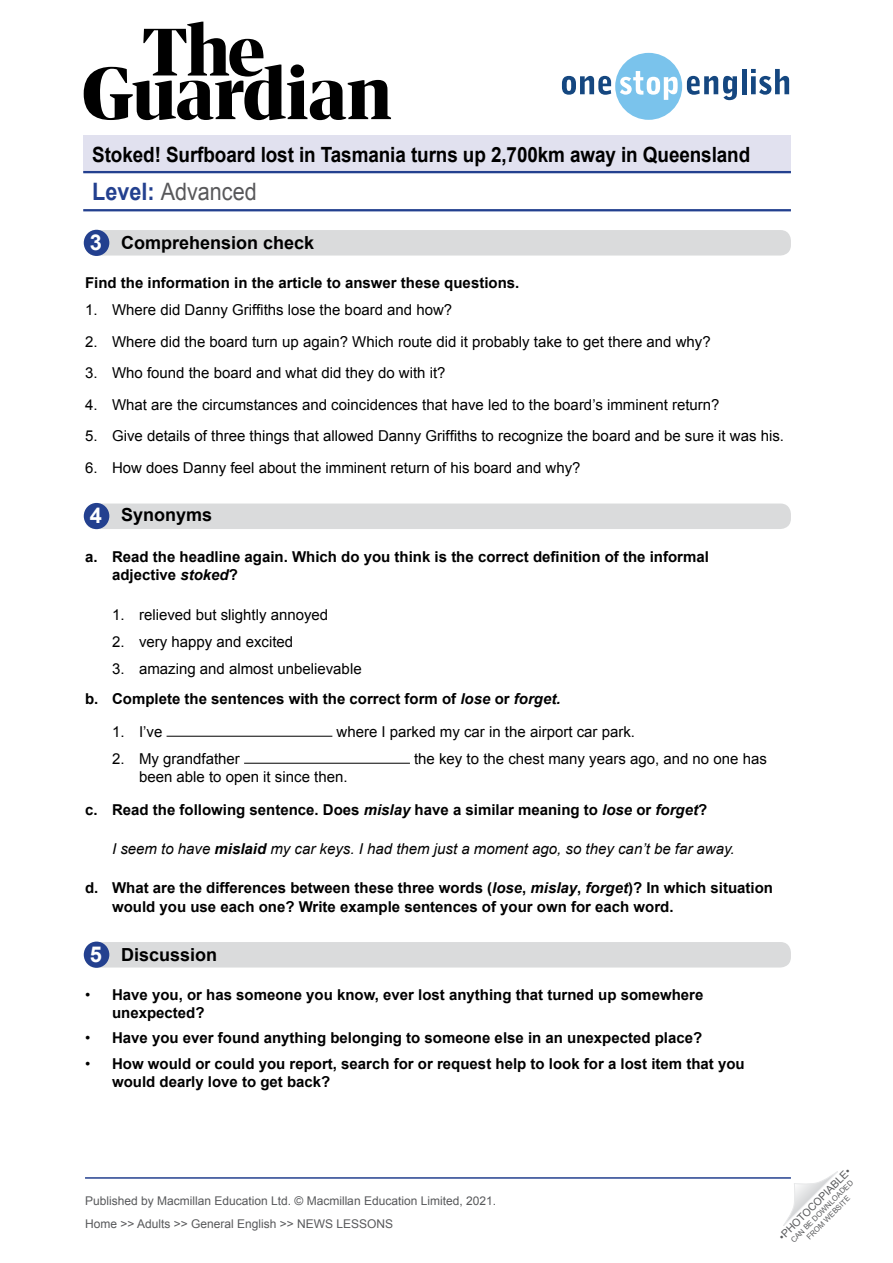
<style>
.page{position:relative;width:893px;height:1263px;background:#fff}
.page>*{position:absolute;margin:0;border:0;box-sizing:border-box;transform-origin:0 0}
.Article_Subtitle{font:24px "Arial";color:#58585a;scale:.9 1}
.WS__Exercise_title{font:700 21.9px "Arial";color:#fff}
.Article_Subtitle-2{font:700 21px "Arial";letter-spacing:-.005em;color:#000;scale:.9 1}
.WS__Exercise_title-2{font:700 18px "Arial";color:#000}
.WS__Body_-_rubric{font:700 15px/18px "Arial";color:#000}
.t1{font:15px "Arial";color:#000}
.WS__Body_text_-_with{font:italic 15px "Arial";color:#000}
.t2{font:12px/23px "Arial";color:#58595b}
.t3{font:10.5px "Arial";color:#58595b}
.t4{font:7.5px/9px "Arial";color:#58595b;text-align:center}
.s1{font-weight:700;color:#23408f}
.s2{font-style:italic}
.s3{font-weight:700}
.s4{font-weight:400}
</style>
<div class="page">
<hr style="left:85px;top:1177px;width:706px;height:2px;background:#23408f">
<svg style="left:783px;top:1171px;width:55px;height:55px"></svg>
<div style="left:85px;top:230px;width:706px;height:26px;background:#dadbdc;border-radius:10px"></div>
<div style="left:85px;top:503px;width:706px;height:26px;background:#dadbdc;border-radius:10px"></div>
<div style="left:85px;top:942px;width:706px;height:25px;background:#dadbdc;border-radius:10px"></div>
<hr style="left:167px;top:736px;width:165px;height:1px;background:#000">
<hr style="left:244px;top:763px;width:166px;height:1px;background:#000">
<svg style="left:84px;top:22px;width:307px;height:98px"></svg>
<svg style="left:562px;top:53px;width:175px;height:67px"></svg>
<hr style="left:742px;top:69px;width:4px;height:25px;background:#154780">
<svg style="left:751px;top:69px;width:38px;height:26px"></svg>
<div style="left:83px;top:136px;width:708px;height:37px;background:#e1e1ef"></div>
<hr style="left:83px;top:171px;width:708px;height:2px;background:#23408f">
<hr style="left:83px;top:209px;width:708px;height:2px;background:#23408f">
<div style="left:84px;top:230px;width:25px;height:26px;background:#23408f;border-radius:50%"></div>
<div style="left:84px;top:503px;width:25px;height:26px;background:#23408f;border-radius:50%"></div>
<div style="left:84px;top:941px;width:25px;height:27px;background:#23408f;border-radius:50%"></div>
<p class="Article_Subtitle-2" style="left:92px;top:141px;width:733px">Stoked! Surfboard lost in Tasmania turns up 2,700km away in Queensland</p>
<p class="Article_Subtitle" style="left:92px;top:176px;width:184px"><span class="s1">Level:</span> Advanced</p>
<p class="WS__Exercise_title" style="left:90px;top:228px;width:14px">3</p>
<p class="WS__Exercise_title-2" style="left:121px;top:231px;width:195px">Comprehension check</p>
<p class="WS__Body_-_rubric" style="left:85px;top:274px;width:436px">Find the information in the article to answer these questions.</p>
<p class="t1" style="left:85px;top:300px;width:369px">1. Where did Danny Griffiths lose the board and how?</p>
<p class="t1" style="left:85px;top:331px;width:627px">2. Where did the board turn up again? Which route did it probably take to get there and why?</p>
<p class="t1" style="left:85px;top:363px;width:362px">3. Who found the board and what did they do with it?</p>
<p class="t1" style="left:85px;top:394px;width:636px">4. What are the circumstances and coincidences that have led to the board’s imminent return?</p>
<p class="t1" style="left:85px;top:426px;width:700px">5. Give details of three things that allowed Danny Griffiths to recognize the board and be sure it was his.</p>
<p class="t1" style="left:85px;top:457px;width:497px">6. How does Danny feel about the imminent return of his board and why?</p>
<p class="WS__Exercise_title-2" style="left:121px;top:503px;width:93px">Synonyms</p>
<p class="WS__Body_-_rubric" style="left:112px;top:548px;width:598px;text-indent:-27px">a. Read the headline again. Which do you think is the correct definition of the informal adjective <span class="s2">stoked</span>?</p>
<p class="t1" style="left:112px;top:604px;width:218px">1. relieved but slightly annoyed</p>
<p class="t1" style="left:112px;top:631px;width:183px">2. very happy and excited</p>
<p class="t1" style="left:112px;top:658px;width:251px">3. amazing and almost unbelievable</p>
<p class="WS__Body_-_rubric" style="left:85px;top:690px;width:477px">b. Complete the sentences with the correct form of <span class="s2">lose</span> or <span class="s2">forget.</span></p>
<p class="t1" style="left:112px;top:721px;width:52px">1. I’ve</p>
<p class="t1" style="left:337px;top:721px;width:300px">where I parked my car in the airport car park.</p>
<p class="t1" style="left:112px;top:748px;width:129px">2. My grandfather</p>
<p class="t1" style="left:414px;top:748px;width:354px">the key to the chest many years ago, and no one has</p>
<p class="t1" style="left:139px;top:766px;width:210px">been able to open it since then.</p>
<p class="WS__Body_-_rubric" style="left:85px;top:801px;width:624px">c. Read the following sentence. Does <span class="s2">mislay</span> have a similar meaning to <span class="s2">lose</span> or <span class="s2">forget</span>?</p>
<p class="WS__Body_text_-_with" style="left:112px;top:839px;width:624px">I seem to have <span class="s3">mislaid</span> my car keys. I had them just a moment ago, so they can’t be far away.</p>
<p class="WS__Body_-_rubric" style="left:112px;top:878px;width:662px;line-height:19.5px;text-indent:-27px">d. What are the differences between these three words (<span class="s2">lose</span>, <span class="s2">mislay</span>, <span class="s2">forget</span>)? In which situation would you use each one? Write example sentences of your own for each word.</p>
<p class="WS__Exercise_title-2" style="left:121px;top:942px;width:98px">Discussion</p>
<p class="WS__Body_-_rubric" style="left:112px;top:986px;width:593px;text-indent:-27px"><span class="s4">•</span> Have you, or has someone you know, ever lost anything that turned up somewhere unexpected?</p>
<p class="WS__Body_-_rubric" style="left:85px;top:1029px;width:619px"><span class="s4">•</span> Have you ever found anything belonging to someone else in an unexpected place?</p>
<p class="WS__Body_-_rubric" style="left:112px;top:1055px;width:634px;text-indent:-27px"><span class="s4">•</span> How would or could you report, search for or request help to look for a lost item that you would dearly love to get back?</p>
<p class="WS__Exercise_title" style="left:90px;top:501px;width:14px">4</p>
<p class="WS__Exercise_title" style="left:90px;top:940px;width:14px">5</p>
<p class="t2" style="left:85px;top:1189px;width:413px">Published by Macmillan Education Ltd. © Macmillan Education Limited, 2021.<br>Home &gt;&gt; Adults &gt;&gt; General English &gt;&gt; NEWS LESSONS</p>
<p class="t3" style="left:776px;top:1233px;width:99px;rotate:-45deg">•PHOTOCOPIABLE•</p>
<p class="t4" style="left:789px;top:1238px;width:86px;rotate:-45deg">CAN BE DOWNLOADED<br>FROM WEBSITE</p>
</div>
